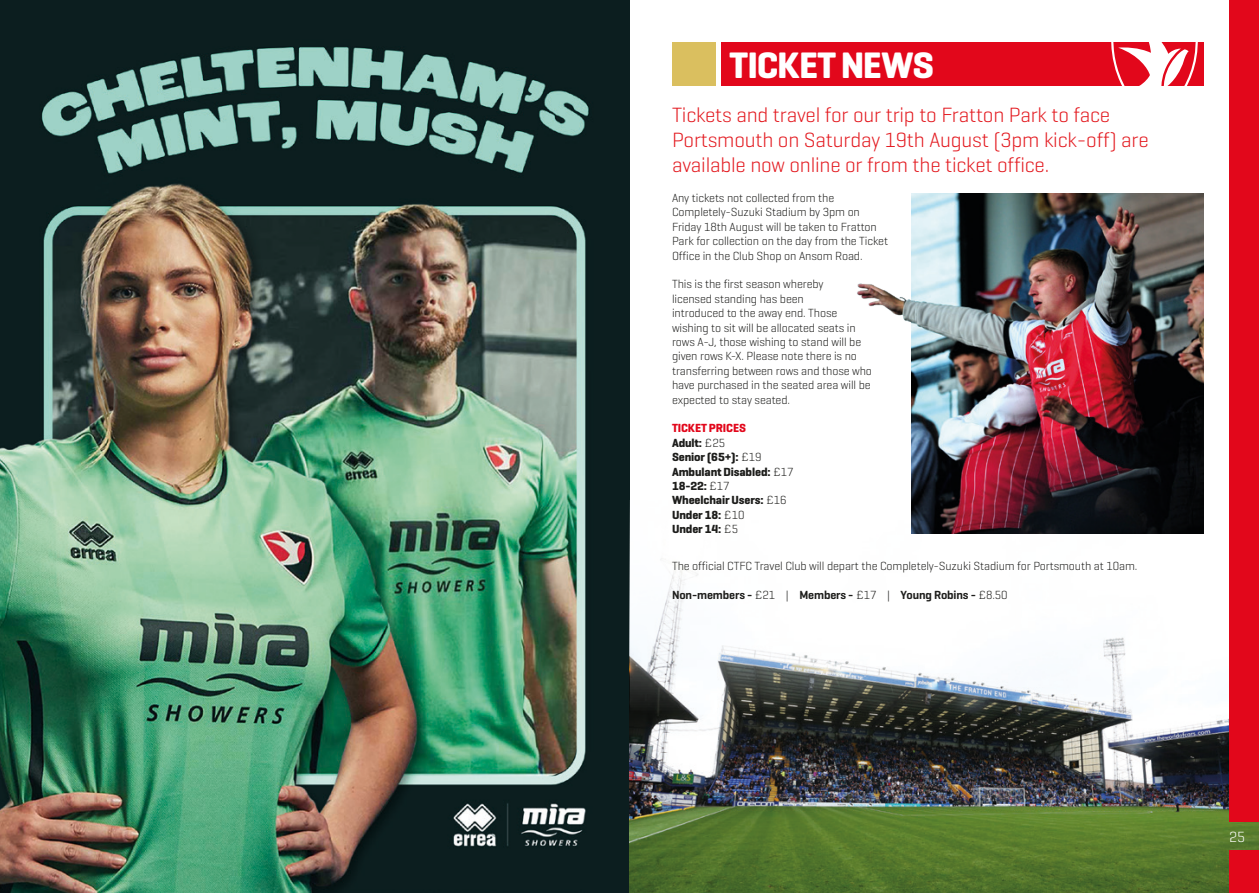
<style>
.page{position:relative;width:1259px;height:893px;background:#fff}
.page>*{position:absolute;margin:0;border:0;box-sizing:border-box;transform-origin:0 0}
.t1{font:700 37.5px "Geogrotesque";letter-spacing:-.02em;color:#fff}
.t2{font:300 21px/25.2px "Geogrotesque";letter-spacing:-.01em;color:#e3181e}
.t3{font:300 15px "Geogrotesque";color:#fff}
.t4{font:300 12px/14.4px "Geogrotesque";letter-spacing:-.01em;color:#1d1d1b}
.t5{font:700 12px "Geogrotesque";letter-spacing:-.01em;color:#1d1d1b}
.t6{font:600 12px "Geogrotesque";letter-spacing:-.01em;color:#1d1d1b}
.t7{font:700 12px "Geogrotesque";letter-spacing:-.01em;color:#e2071b}
.s1{font-weight:300}
</style>
<div class="page">
<img style="left:0;top:0;width:629px;height:893px">
<div style="left:672px;top:43px;width:43px;height:43px;background:#dabf5f"></div>
<div style="left:721px;top:43px;width:482px;height:43px;background:#e2071b"></div>
<svg style="left:1111px;top:42px;width:86px;height:44px"></svg>
<img style="left:629px;top:501px;width:630px;height:392px">
<img style="left:912px;top:193px;width:291px;height:340px">
<img style="left:857px;top:270px;width:57px;height:64px">
<div style="left:1229px;top:0;width:30px;height:822px;background:#e2071b"></div>
<div style="left:1229px;top:850px;width:30px;height:43px;background:#e2071b"></div>
<p class="t1" style="left:729px;top:42px;width:206px">TICKET NEWS</p>
<p class="t2" style="left:672px;top:101px;width:478px">Tickets and travel for our trip to Fratton Park to face<br>Portsmouth on Saturday 19th August (3pm kick-off) are available now online or from the ticket office.</p>
<p class="t4" style="left:672px;top:190px;width:218px">Any tickets not collected from the Completely-Suzuki Stadium by 3pm on Friday 18th August will be taken to Fratton Park for collection on the day from the Ticket Office in the Club Shop on Ansom Road.</p>
<p class="t4" style="left:672px;top:277px;width:201px">This is the first season whereby<br>licensed standing has been<br>introduced to the away end. Those wishing to sit will be allocated seats in rows A-J, those wishing to stand will be given rows K-X. Please note there is no transferring between rows and those who have purchased in the seated area will be expected to stay seated.</p>
<p class="t7" style="left:672px;top:421px;width:75px">TICKET PRICES</p>
<p class="t5" style="left:672px;top:435px;width:55px">Adult: <span class="s1">£25</span></p>
<p class="t5" style="left:672px;top:450px;width:91px">Senior (65+): <span class="s1">£19</span></p>
<p class="t5" style="left:672px;top:464px;width:123px">Ambulant Disabled: <span class="s1">£17</span></p>
<p class="t5" style="left:672px;top:478px;width:59px">18-22: <span class="s1">£17</span></p>
<p class="t5" style="left:672px;top:493px;width:116px">Wheelchair Users: <span class="s1">£16</span></p>
<p class="t5" style="left:672px;top:507px;width:74px">Under 18: <span class="s1">£10</span></p>
<p class="t5" style="left:672px;top:522px;width:68px">Under 14: <span class="s1">£5</span></p>
<p class="t4" style="left:672px;top:559px;width:467px">The official CTFC Travel Club will depart the Completely-Suzuki Stadium for Portsmouth at 10am.</p>
<p class="t6" style="left:672px;top:588px;width:337px">Non-members - <span class="s1">£21 |</span> Members - <span class="s1">£17 |</span> Young Robins - <span class="s1">£8.50</span></p>
<p class="t3" style="left:1229px;top:827px;width:18px">25</p>
</div>
